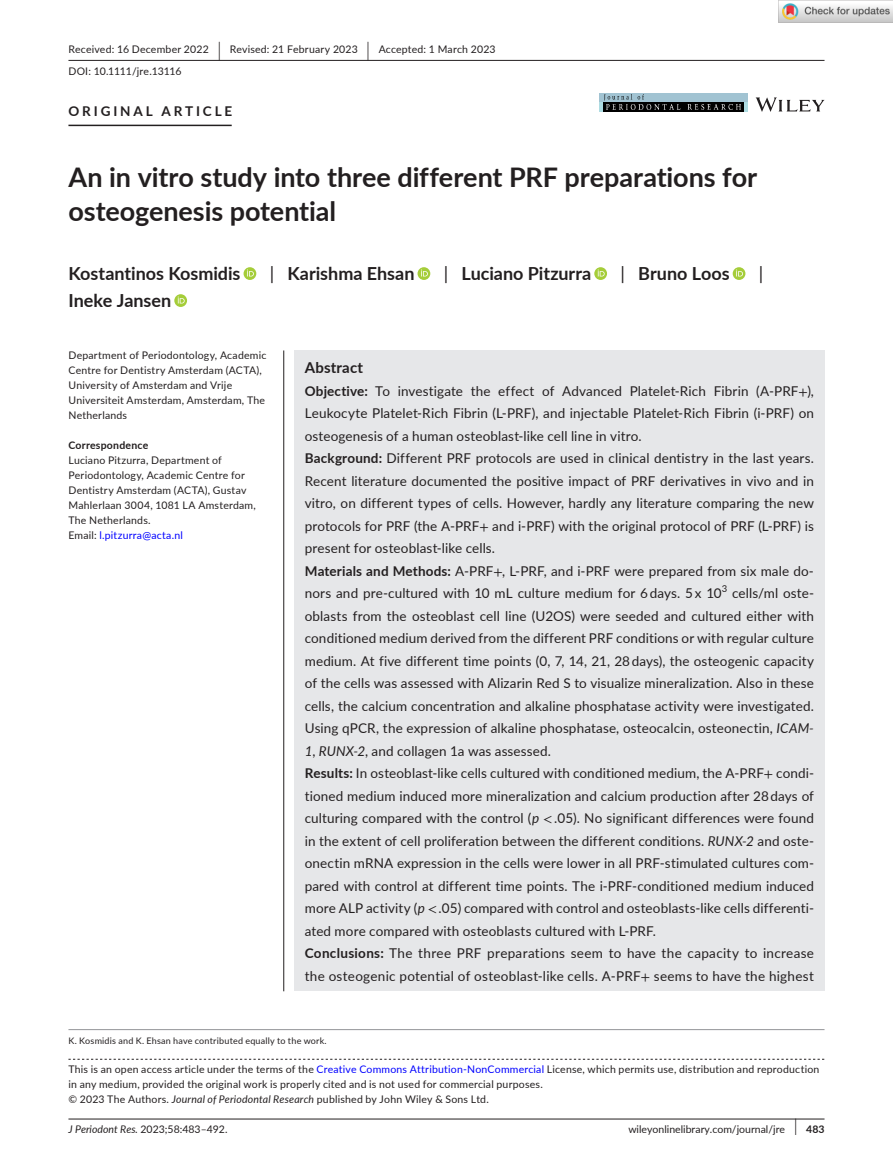
<style>
.page{position:relative;width:893px;height:1174px;background:#fff}
.page>*{position:absolute;margin:0;border:0;box-sizing:border-box;transform-origin:0 0}
.t1{font:700 27px/34.5px "Lato";letter-spacing:-.005em;color:#231f20}
.t2{font:700 18px "Lato";color:#231f20}
.t3{font:18px "Lato";color:#231f20}
.t4{font:700 15px "Lato";letter-spacing:.015em;color:#231f20}
.t5{font:13.5px/22.5px "Lato";letter-spacing:.01em;color:#231f20}
.t6{font:700 13.5px "Lato";letter-spacing:.215em;color:#231f20}
.t7{font:10.5px/15px "Lato";letter-spacing:.02em;color:#231f20}
.t8{font:10.5px "Lato";color:#231f20}
.t9{font:700 10.5px "Lato";letter-spacing:.02em;color:#231f20}
.t10{font:9.45px "Lato";color:#231f20}
.t11{font:9px "Lato";letter-spacing:.025em;color:#231f20}
.s1{font-size:19.65px}
.s2{font-weight:400}
.s3{color:#00f}
.s4{font-weight:700}
.s5{font-family:"STIX"}
.s6{font-style:italic}
.s7{font-size:17.4px}
</style>
<div class="page">
<hr style="left:68px;top:1118px;width:756px;height:1px;background:#231f20">
<svg style="left:756px;top:97px;width:68px;height:15px"></svg>
<div style="left:599px;top:93px;width:149px;height:19px;background:#a1c3d2"></div>
<div style="left:599px;top:102px;width:149px;height:9px;background:#aedce2"></div>
<svg style="left:603px;top:102px;width:141px;height:9px"></svg>
<img style="left:604px;top:95px;width:40px;height:5px">
<img style="left:606px;top:104px;width:134px;height:5px">
<hr style="left:68px;top:60px;width:756px;height:1px;background:#231f20">
<hr style="left:68px;top:125px;width:164px;height:1px;background:#231f20">
<svg style="left:244px;top:267px;width:12px;height:13px"></svg>
<svg style="left:247px;top:269px;width:7px;height:7px"></svg>
<svg style="left:418px;top:267px;width:12px;height:13px"></svg>
<svg style="left:421px;top:269px;width:7px;height:7px"></svg>
<svg style="left:594px;top:267px;width:13px;height:13px"></svg>
<svg style="left:598px;top:269px;width:7px;height:7px"></svg>
<svg style="left:733px;top:267px;width:12px;height:13px"></svg>
<svg style="left:736px;top:269px;width:7px;height:7px"></svg>
<svg style="left:174px;top:294px;width:13px;height:13px"></svg>
<svg style="left:178px;top:296px;width:7px;height:7px"></svg>
<svg style="left:68px;top:1058px;width:756px;height:1px"></svg>
<hr style="left:68px;top:1029px;width:756px;height:1px;background:#939598">
<div style="left:294px;top:350px;width:530px;height:641px;background:#e6e7e9"></div>
<hr style="left:283px;top:350px;width:1px;height:641px;background:#231f20">
<img style="left:779px;top:0;width:114px;height:23px">
<p class="t7" style="left:68px;top:38px;width:429px;line-height:21.8px">Received: 16 December 2022 <span class="s1">|</span> Revised: 21 February 2023 <span class="s1">|</span> Accepted: 1 March 2023<br>DOI: 10.1111/jre.13116</p>
<p class="t6" style="left:68px;top:101px;width:165px">ORIGINAL ARTICLE</p>
<h1 class="t1" style="left:68px;top:159px;width:690px">An in vitro study into three different PRF preparations for osteogenesis potential</h1>
<h2 class="t2" style="left:68px;top:260px;width:174px">Kostantinos Kosmidis</h2>
<h2 class="t2" style="left:270px;top:260px;width:146px"><span class="s2">|</span> Karishma Ehsan</h2>
<h2 class="t2" style="left:444px;top:260px;width:149px"><span class="s2">|</span> Luciano Pitzurra</h2>
<h2 class="t2" style="left:621px;top:260px;width:111px"><span class="s2">|</span> Bruno Loos</h2>
<h2 class="t3" style="left:759px;top:260px;width:6px">|</h2>
<h2 class="t2" style="left:68px;top:287px;width:104px">Ineke Jansen</h2>
<p class="t7" style="left:68px;top:347px;width:199px">Department of Periodontology, Academic Centre for Dentistry Amsterdam (ACTA), University of Amsterdam and Vrije Universiteit Amsterdam, Amsterdam, The Netherlands</p>
<p class="t9" style="left:68px;top:437px;width:81px">Correspondence</p>
<p class="t7" style="left:68px;top:452px;width:189px">Luciano Pitzurra, Department of<br>Periodontology, Academic Centre for<br>Dentistry Amsterdam (ACTA), Gustav<br>Mahlerlaan 3004, 1081 LA Amsterdam,<br>The Netherlands.<br>Email: <span class="s3">l.pitzurra@acta.nl</span></p>
<p class="t4" style="left:305px;top:356px;width:60px">Abstract</p>
<p class="t5" style="left:305px;top:379px;width:511px"><span class="s4">Objective:</span> To investigate the effect of Advanced Platelet-Rich Fibrin (A-PRF<span class="s5">+</span>), Leukocyte Platelet-Rich Fibrin (L-PRF), and injectable Platelet-Rich Fibrin (i-PRF) on osteogenesis of a human osteoblast-like cell line in vitro.<br><span class="s4">Background:</span> Different PRF protocols are used in clinical dentistry in the last years.<br>Recent literature documented the positive impact of PRF derivatives in vivo and in vitro, on different types of cells. However, hardly any literature comparing the new protocols for PRF (the A-PRF<span class="s5">+</span> and i-PRF) with the original protocol of PRF (L-PRF) is present for osteoblast-like cells.<br><span class="s4">Materials and Methods:</span> A-PRF<span class="s5">+</span>, L-PRF, and i-PRF were prepared from six male do&shy;nors and pre-cultured with 10 mL culture medium for 6 days. 5 x 10</p>
<p class="t10" style="left:722px;top:582px;width:7px">3</p>
<p class="t5" style="left:305px;top:581px;width:511px;text-indent:427px">cells/ml oste&shy;oblasts from the osteoblast cell line (U2OS) were seeded and cultured either with conditioned medium derived from the different PRF conditions or with regular culture medium. At five different time points (0, 7, 14, 21, 28 days), the osteogenic capacity of the cells was assessed with Alizarin Red S to visualize mineralization. Also in these cells, the calcium concentration and alkaline phosphatase activity were investigated.<br>Using qPCR, the expression of alkaline phosphatase, osteocalcin, osteonectin, <span class="s6">ICAM-1</span>, <span class="s6">RUNX-2</span>, and collagen 1a was assessed.<br><span class="s4">Results:</span> In osteoblast-like cells cultured with conditioned medium, the A-PRF<span class="s5">+</span> condi&shy;tioned medium induced more mineralization and calcium production after 28 days of culturing compared with the control (<span class="s6">p</span> <span class="s5">&lt;</span> .05). No significant differences were found in the extent of cell proliferation between the different conditions. <span class="s6">RUNX-2</span> and oste&shy;onectin mRNA expression in the cells were lower in all PRF-stimulated cultures com&shy;pared with control at different time points. The i-PRF-conditioned medium induced more ALP activity (<span class="s6">p</span> <span class="s5">&lt;</span> .05) compared with control and osteoblasts-like cells differenti&shy;ated more compared with osteoblasts cultured with L-PRF.<br><span class="s4">Conclusions:</span> The three PRF preparations seem to have the capacity to increase the osteogenic potential of osteoblast-like cells. A-PRF<span class="s5">+</span> seems to have the highest</p>
<p class="t11" style="left:68px;top:1033px;width:260px">K. Kosmidis and K. Ehsan have contributed equally to the work.</p>
<p class="t7" style="left:68px;top:1061px;width:752px">This is an open access article under the terms of the <span class="s3">Creative Commons Attribution-NonCommercial</span> License, which permits use, distribution and reproduction in any medium, provided the original work is properly cited and is not used for commercial purposes.<br>© 2023 The Authors. <span class="s6">Journal of Periodontal Research</span> published by John Wiley &amp; Sons Ltd.</p>
<p class="t8" style="left:68px;top:1121px;width:161px"><span class="s6">J Periodont Res.</span> 2023;58:483–492.</p>
<p class="t8" style="left:628px;top:1121px;width:198px">wileyonlinelibrary.com/journal/jre <span class="s7">|</span> <span class="s4">483</span></p>
</div>
